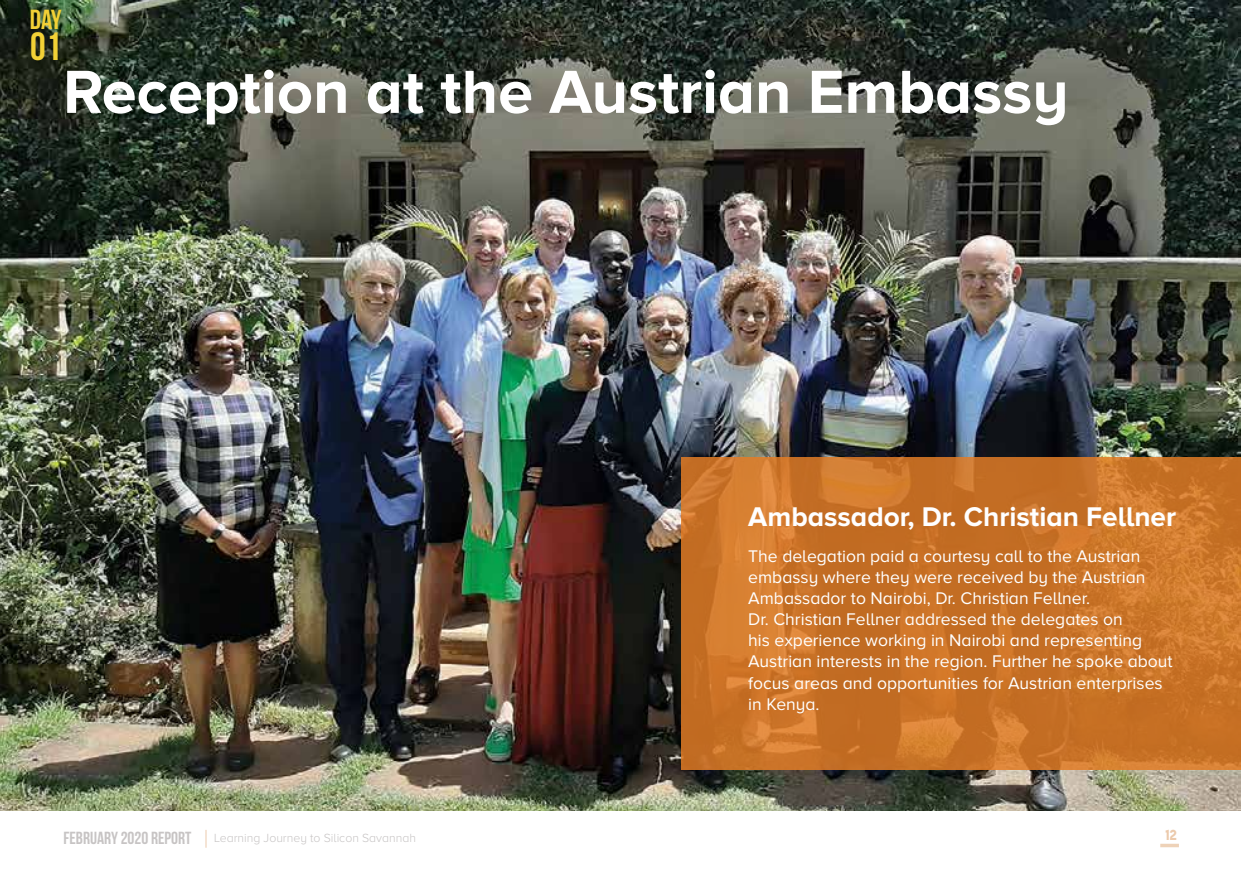
<style>
.page{position:relative;width:1241px;height:874px;background:#fff}
.page>*{position:absolute;margin:0;border:0;box-sizing:border-box;transform-origin:0 0}
.t1{font:700 63px "Proxima Nova A";color:#fff}
.t2{font:39.38px "Bebas Neue";color:#f2d136}
.t3{font:700 28px "Proxima Nova A";color:#fff}
.t4{font:27.65px "Bebas Neue";color:#f2d136}
.t5{font:17.5px/21px "Proxima Nova A";color:#fff}
.t6{font:17.5px "Bebas Neue";color:#c7c4c4}
.t7{font:13.12px "Lemon Milk";color:#eccaac}
.t8{font:300 12.25px "Proxima Nova A";color:#c7c4c4}
</style>
<div class="page">
<hr style="left:1160px;top:843px;width:18px;height:3px;background:#eed2b8">
<svg style="left:205px;top:830px;width:1px;height:17px"></svg>
<img style="left:0;top:0;width:1240px;height:810px">
<svg style="left:681px;top:456px;width:559px;height:313px;fill:#c67025"></svg>
<h3 class="t4" style="left:30px;top:4px;width:34px">DAY</h3>
<h2 class="t2" style="left:30px;top:25px;width:33px">01</h2>
<h1 class="t1" style="left:63px;top:56px;width:1007px">Reception at the Austrian Embassy</h1>
<h3 class="t3" style="left:748px;top:501px;width:429px">Ambassador, Dr. Christian Fellner</h3>
<p class="t5" style="left:748px;top:545px;width:426px">The delegation paid a courtesy call to the Austrian embassy where they were received by the Austrian Ambassador to Nairobi, Dr. Christian Fellner.<br>Dr. Christian Fellner addressed the delegates on<br>his experience working in Nairobi and representing Austrian interests in the region. Further he spoke about focus areas and opportunities for Austrian enterprises in Kenya.</p>
<p class="t6" style="left:63px;top:828px;width:129px">FEBRUARY 2020 REPORT</p>
<p class="t8" style="left:214px;top:830px;width:203px">Learning Journey to Silicon Savannah</p>
<p class="t7" style="left:1165px;top:827px;width:13px">12</p>
</div>
